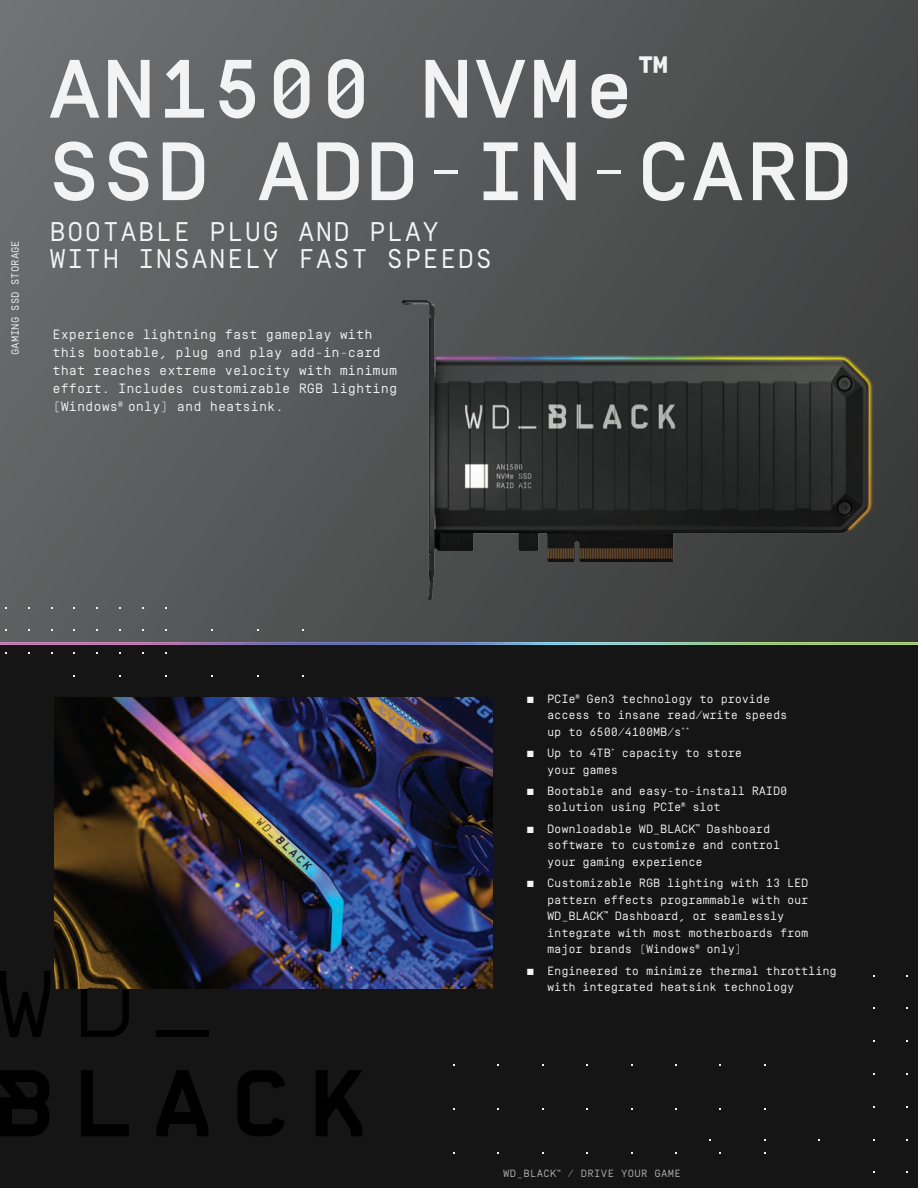
<style>
.page{position:relative;width:918px;height:1188px;background:#fff}
.page>*{position:absolute;margin:0;border:0;box-sizing:border-box;transform-origin:0 0}
.t1{font:500 82.5px/82.5px "Simplon Mono";letter-spacing:.05em;color:#f3f3f3}
.t2{font:27px/27px "Simplon Mono";letter-spacing:.05em;color:#f3f3f3}
.t3{font:13.5px/18px "Simplon Mono";color:#f3f3f3}
.t4{font:12px/16.5px "Simplon Mono";letter-spacing:-.02em;color:#f3f3f3}
.t5{font:10.5px "Simplon Mono";letter-spacing:.03em;color:#afb1b1}
.t6{font:10.5px "Simplon Mono";color:#f3f3f3}
</style>
<div class="page">
<div style="left:0;top:0;width:918px;height:645px;background:linear-gradient(to right,#68696a,#424544)"></div>
<div style="left:0;top:645px;width:918px;height:543px;background:#161516"></div>
<img style="left:401px;top:300px;width:471px;height:301px">
<img style="left:0;top:643px;width:918px;height:2px">
<div style="left:156px;top:1031px;width:52px;height:6px;background:#000"></div>
<svg style="left:81px;top:988px;width:48px;height:49px"></svg>
<svg style="left:0;top:971px;width:51px;height:66px"></svg>
<svg style="left:81px;top:1070px;width:48px;height:66px"></svg>
<svg style="left:237px;top:1070px;width:48px;height:66px"></svg>
<svg style="left:156px;top:1070px;width:52px;height:66px"></svg>
<svg style="left:0;top:1070px;width:49px;height:66px"></svg>
<svg style="left:316px;top:1070px;width:47px;height:66px"></svg>
<img style="left:54px;top:698px;width:439px;height:290px">
<p class="t6" style="left:10px;top:355px;width:116px;rotate:-90deg">GAMING SSD STORAGE</p>
<h1 class="t1" style="left:50px;top:49px;width:803px">AN1500 NVMe<sup>™<br></sup>SSD ADD-IN-CARD</h1>
<h2 class="t2" style="left:49px;top:219px;width:444px">BOOTABLE PLUG AND PLAY<br>WITH INSANELY FAST SPEEDS</h2>
<p class="t3" style="left:52px;top:326px;width:346px">Experience lightning fast gameplay with this bootable, plug and play add-in-card that reaches extreme velocity with minimum effort. Includes customizable RGB lighting (Windows<sup>®</sup> only) and heatsink.</p>
<p class="t4" style="left:547px;top:690px;width:242px;text-indent:-20px">■ PCIe<sup>®</sup> Gen3 technology to provide access to insane read/write speeds up to 6500/4100MB/s<sup>**</sup></p>
<p class="t4" style="left:547px;top:745px;width:196px;text-indent:-20px">■ Up to 4TB<sup>*</sup> capacity to store your games</p>
<p class="t4" style="left:547px;top:783px;width:242px;text-indent:-20px">■ Bootable and easy-to-install RAID0 solution using PCIe<sup>®</sup> slot</p>
<p class="t4" style="left:547px;top:821px;width:235px;text-indent:-20px">■ Downloadable WD_BLACK<sup>™</sup> Dashboard software to customize and control your gaming experience</p>
<p class="t4" style="left:547px;top:875px;width:263px;text-indent:-20px">■ Customizable RGB lighting with 13 LED pattern effects programmable with our WD_BLACK<sup>™</sup> Dashboard, or seamlessly integrate with most motherboards from major brands (Windows<sup>®</sup> only)</p>
<p class="t4" style="left:547px;top:962px;width:291px;text-indent:-20px">■ Engineered to minimize thermal throttling with integrated heatsink technology</p>
<p class="t5" style="left:503px;top:1168px;width:179px">WD_BLACK<sup>™</sup> / DRIVE YOUR GAME</p>
</div>
